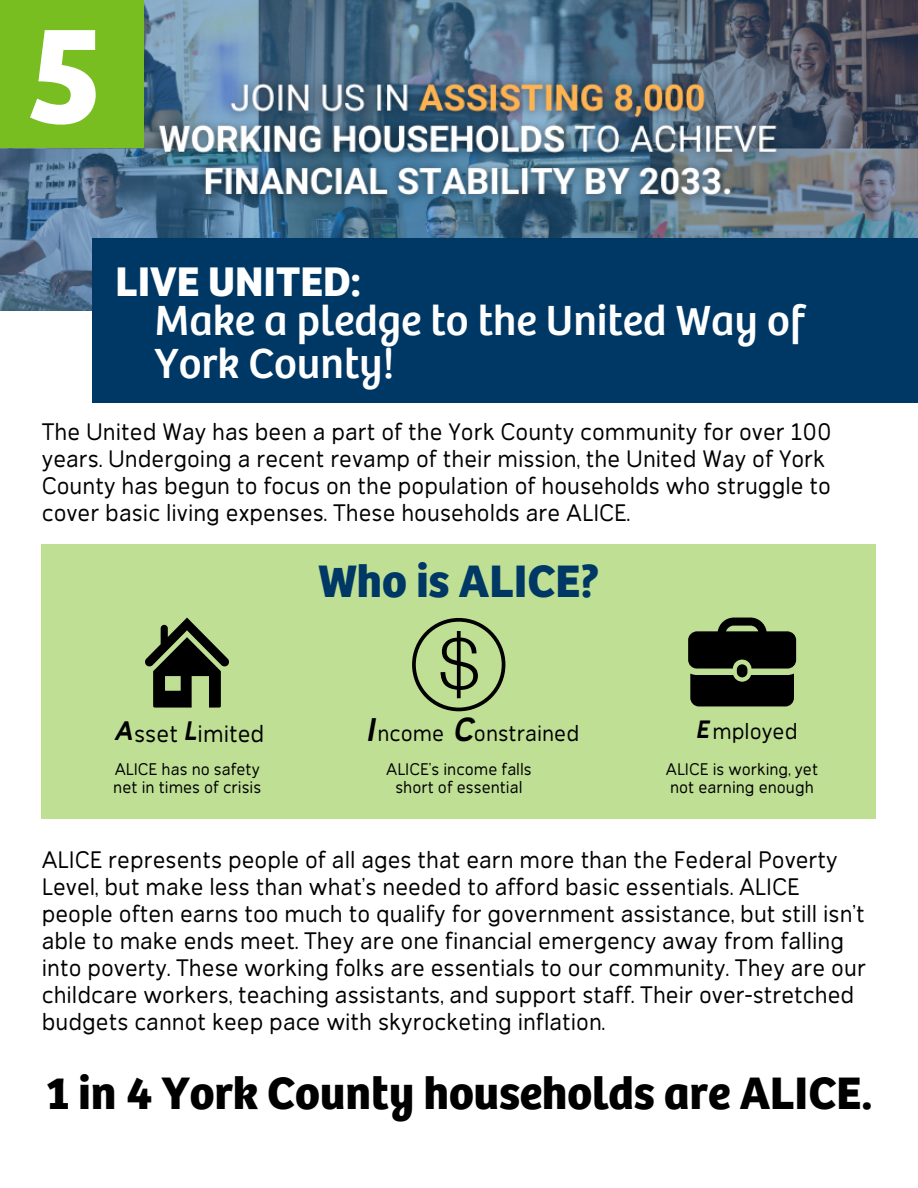
<style>
.page{position:relative;width:918px;height:1188px;background:#fff}
.page>*{position:absolute;margin:0;border:0;box-sizing:border-box;transform-origin:0 0}
.t1{font:700 144.75px "Bree";color:#fff}
.t2{font:700 47.25px "Bree";color:#000}
.t3{font:700 47.25px "Bree";color:#003865}
.t4{font:43.65px/42.8px "Bree";color:#fff}
.t5{font:700 42.9px "Bree";color:#fff}
.t6{font:italic 700 37.5px "Simvoni";color:#000}
.t7{font:italic 700 36.75px "Simvoni";color:#000}
.t8{font:italic 700 30px "Simvoni";color:#000}
.t9{font:italic 700 28.2px "Simvoni";color:#000}
.t10{font:25.5px/27px "Simvoni";color:#000}
.t11{font:24px "Simvoni";color:#000}
.t12{font:18px/18px "Simvoni";color:#000}
</style>
<div class="page">
<img style="left:0;top:0;width:918px;height:310px">
<div style="left:0;top:0;width:144px;height:148px;background:#78be20"></div>
<div style="left:92px;top:238px;width:826px;height:165px;background:#003865"></div>
<div style="left:42px;top:544px;width:834px;height:275px;background:#bedf94"></div>
<svg style="left:145px;top:618px;width:84px;height:90px"></svg>
<svg style="left:412px;top:618px;width:93px;height:93px"></svg>
<svg style="left:688px;top:618px;width:108px;height:88px"></svg>
<p class="t1" style="left:28px;top:2px;width:77px">5</p>
<p class="t5" style="left:116px;top:260px;width:247px">LIVE UNITED:</p>
<p class="t4" style="left:154px;top:302px;width:652px">Make a pledge to the United Way of<br>York County!</p>
<p class="t10" style="left:42px;top:419px;width:791px">The United Way has been a part of the York County community for over 100 years. Undergoing a recent revamp of their mission, the United Way of York County has begun to focus on the population of households who struggle to cover basic living expenses. These households are ALICE.</p>
<p class="t3" style="left:318px;top:557px;width:283px">Who is ALICE?</p>
<p class="t8" style="left:116px;top:718px;width:20px">A</p>
<p class="t10" style="left:134px;top:721px;width:45px">sset</p>
<p class="t8" style="left:184px;top:718px;width:15px">L</p>
<p class="t10" style="left:198px;top:721px;width:68px">imited</p>
<p class="t7" style="left:367px;top:714px;width:12px">I</p>
<p class="t11" style="left:377px;top:724px;width:68px">ncome</p>
<p class="t6" style="left:454px;top:714px;width:23px">C</p>
<p class="t11" style="left:474px;top:724px;width:107px">onstrained</p>
<p class="t9" style="left:696px;top:718px;width:16px">E</p>
<p class="t11" style="left:712px;top:722px;width:87px">mployed</p>
<p class="t12" style="left:386px;top:761px;width:147px;text-align:center">ALICE’s income falls short of essential</p>
<p class="t12" style="left:666px;top:761px;width:154px">ALICE is working, yet not earning enough</p>
<p class="t12" style="left:113px;top:761px;width:149px">ALICE has no safety net in times of crisis</p>
<p class="t10" style="left:42px;top:847px;width:826px">ALICE represents people of all ages that earn more than the Federal Poverty Level, but make less than what’s needed to afford basic essentials. ALICE people often earns too much to qualify for government assistance, but still isn’t able to make ends meet. They are one financial emergency away from falling into poverty. These working folks are essentials to our community. They are our childcare workers, teaching assistants, and support staff. Their over-stretched budgets cannot keep pace with skyrocketing inflation.</p>
<p class="t2" style="left:46px;top:1069px;width:828px">1 in 4 York County households are ALICE.</p>
</div>
